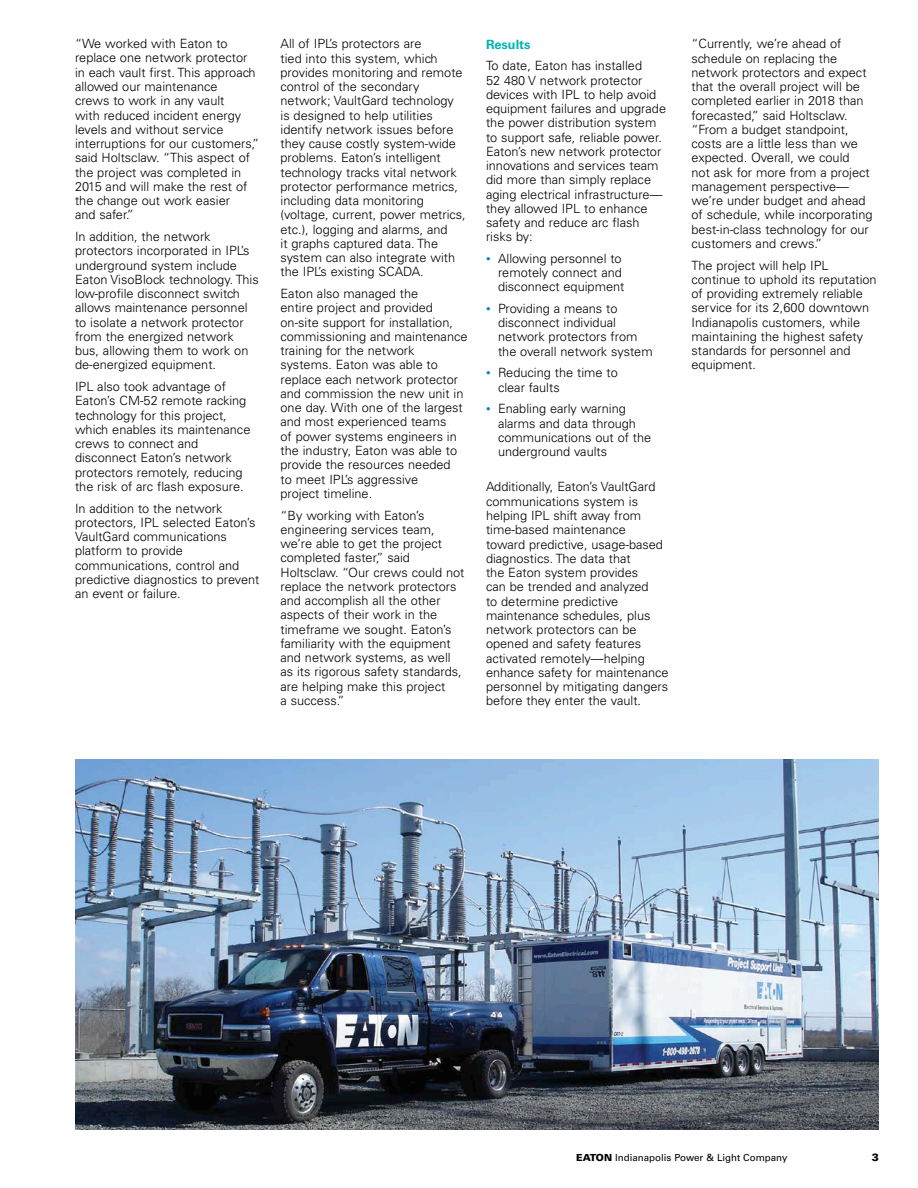
<style>
.page{position:relative;width:918px;height:1188px;background:#fff}
.page>*{position:absolute;margin:0;border:0;box-sizing:border-box;transform-origin:0 0}
.t1{font:300 12.75px/14.2px "Univers LT Std";color:#000}
.t2{font:700 12.75px "Univers LT Std";color:#00b5ae}
.t3{font:900 10.5px "Univers LT Std";color:#000}
.t4{font:9.75px "Univers LT Std";color:#000}
.s1{font-size:9px;color:#007ac2}
.s2{font-weight:900}
</style>
<div class="page">
<img style="left:75px;top:760px;width:804px;height:370px">
<p class="t1" style="left:75px;top:37px;width:186px">“We worked with Eaton to replace one network protector in each vault first. This approach allowed our maintenance<br>crews to work in any vault<br>with reduced incident energy levels and without service interruptions for our customers,” said Holtsclaw. “This aspect of the project was completed in<br>2015 and will make the rest of the change out work easier<br>and safer.”</p>
<p class="t1" style="left:75px;top:229px;width:185px">In addition, the network protectors incorporated in IPL’s underground system include<br>Eaton VisoBlock technology. This low-profile disconnect switch allows maintenance personnel to isolate a network protector from the energized network bus, allowing them to work on de-energized equipment.</p>
<p class="t1" style="left:75px;top:379px;width:177px">IPL also took advantage of<br>Eaton’s CM-52 remote racking technology for this project, which enables its maintenance crews to connect and disconnect Eaton’s network protectors remotely, reducing the risk of arc flash exposure.</p>
<p class="t1" style="left:75px;top:501px;width:186px">In addition to the network protectors, IPL selected Eaton’s<br>VaultGard communications platform to provide communications, control and predictive diagnostics to prevent an event or failure.</p>
<p class="t1" style="left:281px;top:37px;width:187px">All of IPL’s protectors are<br>tied into this system, which provides monitoring and remote control of the secondary network; VaultGard technology is designed to help utilities identify network issues before they cause costly system-wide problems. Eaton’s intelligent technology tracks vital network protector performance metrics, including data monitoring (voltage, current, power metrics, etc.), logging and alarms, and<br>it graphs captured data. The system can also integrate with the IPL’s existing SCADA.</p>
<p class="t1" style="left:281px;top:287px;width:189px">Eaton also managed the<br>entire project and provided on-site support for installation, commissioning and maintenance training for the network systems. Eaton was able to replace each network protector and commission the new unit in one day. With one of the largest and most experienced teams<br>of power systems engineers in the industry, Eaton was able to provide the resources needed<br>to meet IPL’s aggressive<br>project timeline.</p>
<p class="t1" style="left:281px;top:508px;width:185px">“By working with Eaton’s engineering services team, we’re able to get the project completed faster,” said<br>Holtsclaw. “Our crews could not replace the network protectors and accomplish all the other aspects of their work in the timeframe we sought. Eaton’s familiarity with the equipment and network systems, as well as its rigorous safety standards, are helping make this project<br>a success.”</p>
<p class="t2" style="left:486px;top:37px;width:46px">Results</p>
<p class="t1" style="left:486px;top:59px;width:182px">To date, Eaton has installed<br>52 480 V network protector devices with IPL to help avoid equipment failures and upgrade the power distribution system to support safe, reliable power.<br>Eaton’s new network protector innovations and services team did more than simply replace aging electrical infrastructure— they allowed IPL to enhance safety and reduce arc flash risks by:</p>
<p class="t1" style="left:498px;top:251px;width:128px;text-indent:-12px"><span class="s1">•</span> Allowing personnel to remotely connect and disconnect equipment</p>
<p class="t1" style="left:498px;top:301px;width:156px;text-indent:-12px"><span class="s1">•</span> Providing a means to disconnect individual network protectors from the overall network system</p>
<p class="t1" style="left:498px;top:366px;width:121px;text-indent:-12px"><span class="s1">•</span> Reducing the time to clear faults</p>
<p class="t1" style="left:498px;top:402px;width:155px;text-indent:-12px"><span class="s1">•</span> Enabling early warning alarms and data through communications out of the underground vaults</p>
<p class="t1" style="left:486px;top:480px;width:184px">Additionally, Eaton’s VaultGard communications system is helping IPL shift away from time-based maintenance<br>toward predictive, usage-based diagnostics. The data that<br>the Eaton system provides<br>can be trended and analyzed<br>to determine predictive maintenance schedules, plus network protectors can be opened and safety features activated remotely—helping enhance safety for maintenance personnel by mitigating dangers before they enter the vault.</p>
<p class="t1" style="left:692px;top:37px;width:183px">“Currently, we’re ahead of schedule on replacing the network protectors and expect that the overall project will be completed earlier in 2018 than forecasted,” said Holtsclaw. “From a budget standpoint, costs are a little less than we expected. Overall, we could<br>not ask for more from a project management perspective— we’re under budget and ahead of schedule, while incorporating best-in-class technology for our customers and crews.”</p>
<p class="t1" style="left:692px;top:258px;width:187px">The project will help IPL continue to uphold its reputation of providing extremely reliable service for its 2,600 downtown<br>Indianapolis customers, while maintaining the highest safety standards for personnel and equipment.</p>
<p class="t4" style="left:576px;top:1152px;width:213px"><span class="s2">EATON</span> Indianapolis Power &amp; Light Company</p>
<p class="t3" style="left:872px;top:1151px;width:9px">3</p>
</div>
